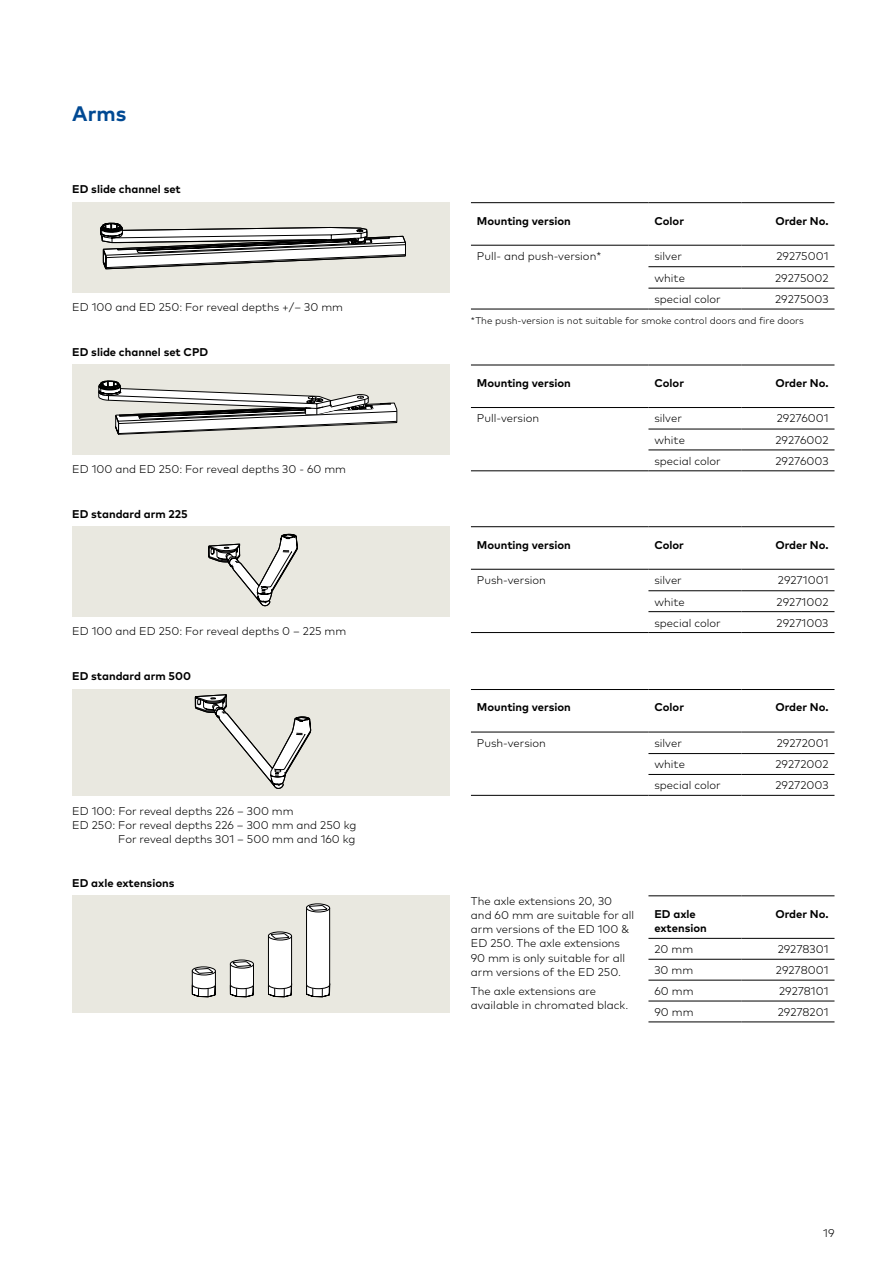
<style>
.page{position:relative;width:893px;height:1263px;background:#fff}
.page>*{position:absolute;margin:0;border:0;box-sizing:border-box;transform-origin:0 0}
.t1{font:700 21px "Mark Pro";color:#004993}
.t2{font:300 11.25px/14.2px "Mark Pro";color:#000}
.t3{font:700 11.25px/14.2px "Mark Pro";color:#000}
.t4{font:300 9.75px "Mark Pro";color:#000}
</style>
<div class="page">
<div style="left:72px;top:202px;width:378px;height:90px;background:#e9e8e0"></div>
<svg style="left:100px;top:223px;width:306px;height:46px"></svg>
<div style="left:72px;top:364px;width:378px;height:90px;background:#e9e8e0"></div>
<svg style="left:98px;top:380px;width:300px;height:55px"></svg>
<div style="left:72px;top:526px;width:378px;height:90px;background:#e9e8e0"></div>
<svg style="left:208px;top:534px;width:90px;height:72px"></svg>
<div style="left:72px;top:689px;width:378px;height:106px;background:#e9e8e0"></div>
<svg style="left:195px;top:694px;width:116px;height:95px"></svg>
<div style="left:72px;top:896px;width:378px;height:117px;background:#e9e8e0"></div>
<svg style="left:229px;top:959px;width:25px;height:39px"></svg>
<svg style="left:192px;top:966px;width:24px;height:31px"></svg>
<svg style="left:267px;top:931px;width:25px;height:66px;background:#d3d3d2"></svg>
<svg style="left:306px;top:903px;width:24px;height:94px;background:#dadada"></svg>
<hr style="left:471px;top:309px;width:177px;height:1px;background:#000">
<hr style="left:648px;top:309px;width:93px;height:1px;background:#000">
<hr style="left:741px;top:309px;width:93px;height:1px;background:#000">
<hr style="left:471px;top:202px;width:177px;height:1px;background:#000">
<hr style="left:648px;top:202px;width:93px;height:1px;background:#000">
<hr style="left:741px;top:202px;width:93px;height:1px;background:#000">
<hr style="left:471px;top:245px;width:177px;height:1px;background:#000">
<hr style="left:648px;top:245px;width:93px;height:1px;background:#000">
<hr style="left:741px;top:245px;width:93px;height:1px;background:#000">
<hr style="left:648px;top:266px;width:93px;height:1px;background:#000">
<hr style="left:741px;top:266px;width:93px;height:1px;background:#000">
<hr style="left:648px;top:288px;width:93px;height:1px;background:#000">
<hr style="left:741px;top:288px;width:93px;height:1px;background:#000">
<hr style="left:471px;top:632px;width:177px;height:1px;background:#000">
<hr style="left:648px;top:632px;width:93px;height:1px;background:#000">
<hr style="left:741px;top:632px;width:93px;height:1px;background:#000">
<hr style="left:471px;top:526px;width:177px;height:1px;background:#000">
<hr style="left:648px;top:526px;width:93px;height:1px;background:#000">
<hr style="left:741px;top:526px;width:93px;height:1px;background:#000">
<hr style="left:471px;top:569px;width:177px;height:1px;background:#000">
<hr style="left:648px;top:569px;width:93px;height:1px;background:#000">
<hr style="left:741px;top:569px;width:93px;height:1px;background:#000">
<hr style="left:648px;top:590px;width:93px;height:1px;background:#000">
<hr style="left:741px;top:590px;width:93px;height:1px;background:#000">
<hr style="left:648px;top:611px;width:93px;height:1px;background:#000">
<hr style="left:741px;top:611px;width:93px;height:1px;background:#000">
<hr style="left:471px;top:795px;width:177px;height:1px;background:#000">
<hr style="left:648px;top:795px;width:93px;height:1px;background:#000">
<hr style="left:741px;top:795px;width:93px;height:1px;background:#000">
<hr style="left:471px;top:689px;width:177px;height:1px;background:#000">
<hr style="left:648px;top:689px;width:93px;height:1px;background:#000">
<hr style="left:741px;top:689px;width:93px;height:1px;background:#000">
<hr style="left:471px;top:732px;width:177px;height:1px;background:#000">
<hr style="left:648px;top:732px;width:93px;height:1px;background:#000">
<hr style="left:741px;top:732px;width:93px;height:1px;background:#000">
<hr style="left:648px;top:753px;width:93px;height:1px;background:#000">
<hr style="left:741px;top:753px;width:93px;height:1px;background:#000">
<hr style="left:648px;top:774px;width:93px;height:1px;background:#000">
<hr style="left:741px;top:774px;width:93px;height:1px;background:#000">
<hr style="left:648px;top:1022px;width:93px;height:1px;background:#000">
<hr style="left:741px;top:1022px;width:93px;height:1px;background:#000">
<hr style="left:648px;top:895px;width:93px;height:1px;background:#000">
<hr style="left:741px;top:895px;width:93px;height:1px;background:#000">
<hr style="left:648px;top:938px;width:93px;height:1px;background:#000">
<hr style="left:741px;top:938px;width:93px;height:1px;background:#000">
<hr style="left:648px;top:959px;width:93px;height:1px;background:#000">
<hr style="left:741px;top:959px;width:93px;height:1px;background:#000">
<hr style="left:648px;top:980px;width:93px;height:1px;background:#000">
<hr style="left:741px;top:980px;width:93px;height:1px;background:#000">
<hr style="left:648px;top:1001px;width:93px;height:1px;background:#000">
<hr style="left:741px;top:1001px;width:93px;height:1px;background:#000">
<hr style="left:471px;top:471px;width:177px;height:1px;background:#000">
<hr style="left:648px;top:471px;width:93px;height:1px;background:#000">
<hr style="left:741px;top:471px;width:93px;height:1px;background:#000">
<hr style="left:471px;top:365px;width:177px;height:1px;background:#000">
<hr style="left:648px;top:365px;width:93px;height:1px;background:#000">
<hr style="left:741px;top:365px;width:93px;height:1px;background:#000">
<hr style="left:471px;top:407px;width:177px;height:1px;background:#000">
<hr style="left:648px;top:407px;width:93px;height:1px;background:#000">
<hr style="left:741px;top:407px;width:93px;height:1px;background:#000">
<hr style="left:648px;top:429px;width:93px;height:1px;background:#000">
<hr style="left:741px;top:429px;width:93px;height:1px;background:#000">
<hr style="left:648px;top:450px;width:93px;height:1px;background:#000">
<hr style="left:741px;top:450px;width:93px;height:1px;background:#000">
<h1 class="t1" style="left:72px;top:98px;width:56px">Arms</h1>
<p class="t3" style="left:72px;top:181px;width:110px">ED slide channel set</p>
<p class="t2" style="left:72px;top:298px;width:272px">ED 100 and ED 250: For reveal depths +/– 30 mm</p>
<p class="t3" style="left:72px;top:343px;width:138px">ED slide channel set CPD</p>
<p class="t2" style="left:72px;top:460px;width:275px">ED 100 and ED 250: For reveal depths 30 - 60 mm</p>
<p class="t3" style="left:72px;top:505px;width:117px">ED standard arm 225</p>
<p class="t2" style="left:72px;top:622px;width:276px">ED 100 and ED 250: For reveal depths 0 – 225 mm</p>
<p class="t3" style="left:72px;top:667px;width:120px">ED standard arm 500</p>
<p class="t2" style="left:72px;top:802px;width:223px">ED 100: For reveal depths 226 – 300 mm</p>
<p class="t2" style="left:72px;top:817px;width:286px">ED 250: For reveal depths 226 – 300 mm and 250 kg</p>
<p class="t2" style="left:118px;top:831px;width:239px">For reveal depths 301 – 500 mm and 160 kg</p>
<p class="t3" style="left:72px;top:874px;width:104px">ED axle extensions</p>
<p class="t3" style="left:477px;top:213px;width:95px">Mounting version</p>
<p class="t3" style="left:654px;top:213px;width:31px">Color</p>
<p class="t3" style="left:775px;top:213px;width:55px">Order No.</p>
<p class="t2" style="left:477px;top:248px;width:126px">Pull- and push-version*</p>
<p class="t2" style="left:654px;top:248px;width:29px">silver</p>
<p class="t2" style="left:776px;top:248px;width:54px">29275001</p>
<p class="t2" style="left:654px;top:270px;width:32px">white</p>
<p class="t2" style="left:775px;top:270px;width:55px">29275002</p>
<p class="t2" style="left:654px;top:291px;width:68px">special color</p>
<p class="t2" style="left:775px;top:291px;width:55px">29275003</p>
<p class="t4" style="left:471px;top:313px;width:334px">*The push-version is not suitable for smoke control doors and fire doors</p>
<p class="t3" style="left:477px;top:375px;width:95px">Mounting version</p>
<p class="t3" style="left:654px;top:375px;width:31px">Color</p>
<p class="t3" style="left:775px;top:375px;width:55px">Order No.</p>
<p class="t2" style="left:477px;top:410px;width:64px">Pull-version</p>
<p class="t2" style="left:654px;top:410px;width:29px">silver</p>
<p class="t2" style="left:777px;top:410px;width:53px">29276001</p>
<p class="t2" style="left:654px;top:432px;width:32px">white</p>
<p class="t2" style="left:775px;top:432px;width:55px">29276002</p>
<p class="t2" style="left:654px;top:453px;width:68px">special color</p>
<p class="t2" style="left:775px;top:453px;width:55px">29276003</p>
<p class="t3" style="left:477px;top:537px;width:95px">Mounting version</p>
<p class="t3" style="left:654px;top:537px;width:31px">Color</p>
<p class="t3" style="left:775px;top:537px;width:55px">Order No.</p>
<p class="t2" style="left:477px;top:572px;width:71px">Push-version</p>
<p class="t2" style="left:654px;top:572px;width:29px">silver</p>
<p class="t2" style="left:778px;top:572px;width:52px">29271001</p>
<p class="t2" style="left:654px;top:594px;width:32px">white</p>
<p class="t2" style="left:777px;top:594px;width:53px">29271002</p>
<p class="t2" style="left:654px;top:614px;width:68px">special color</p>
<p class="t2" style="left:777px;top:614px;width:53px">29271003</p>
<p class="t3" style="left:477px;top:699px;width:95px">Mounting version</p>
<p class="t3" style="left:654px;top:699px;width:31px">Color</p>
<p class="t3" style="left:775px;top:699px;width:55px">Order No.</p>
<p class="t2" style="left:477px;top:735px;width:71px">Push-version</p>
<p class="t2" style="left:654px;top:735px;width:29px">silver</p>
<p class="t2" style="left:777px;top:735px;width:53px">29272001</p>
<p class="t2" style="left:654px;top:756px;width:32px">white</p>
<p class="t2" style="left:775px;top:756px;width:55px">29272002</p>
<p class="t2" style="left:654px;top:777px;width:68px">special color</p>
<p class="t2" style="left:775px;top:777px;width:55px">29272003</p>
<p class="t2" style="left:471px;top:892px;width:165px">The axle extensions 20, 30 and 60 mm are suitable for all arm versions of the ED 100 &amp;<br>ED 250. The axle extensions<br>90 mm is only suitable for all arm versions of the ED 250.</p>
<p class="t2" style="left:471px;top:983px;width:159px">The axle extensions are available in chromated black.</p>
<p class="t3" style="left:654px;top:906px;width:54px">ED axle extension</p>
<p class="t3" style="left:775px;top:906px;width:55px">Order No.</p>
<p class="t2" style="left:654px;top:941px;width:40px">20 mm</p>
<p class="t2" style="left:778px;top:941px;width:52px">29278301</p>
<p class="t2" style="left:654px;top:962px;width:40px">30 mm</p>
<p class="t2" style="left:776px;top:962px;width:54px">29278001</p>
<p class="t2" style="left:654px;top:983px;width:41px">60 mm</p>
<p class="t2" style="left:779px;top:983px;width:51px">29278101</p>
<p class="t2" style="left:654px;top:1004px;width:41px">90 mm</p>
<p class="t2" style="left:778px;top:1004px;width:52px">29278201</p>
<p class="t2" style="left:823px;top:1225px;width:13px">19</p>
</div>
